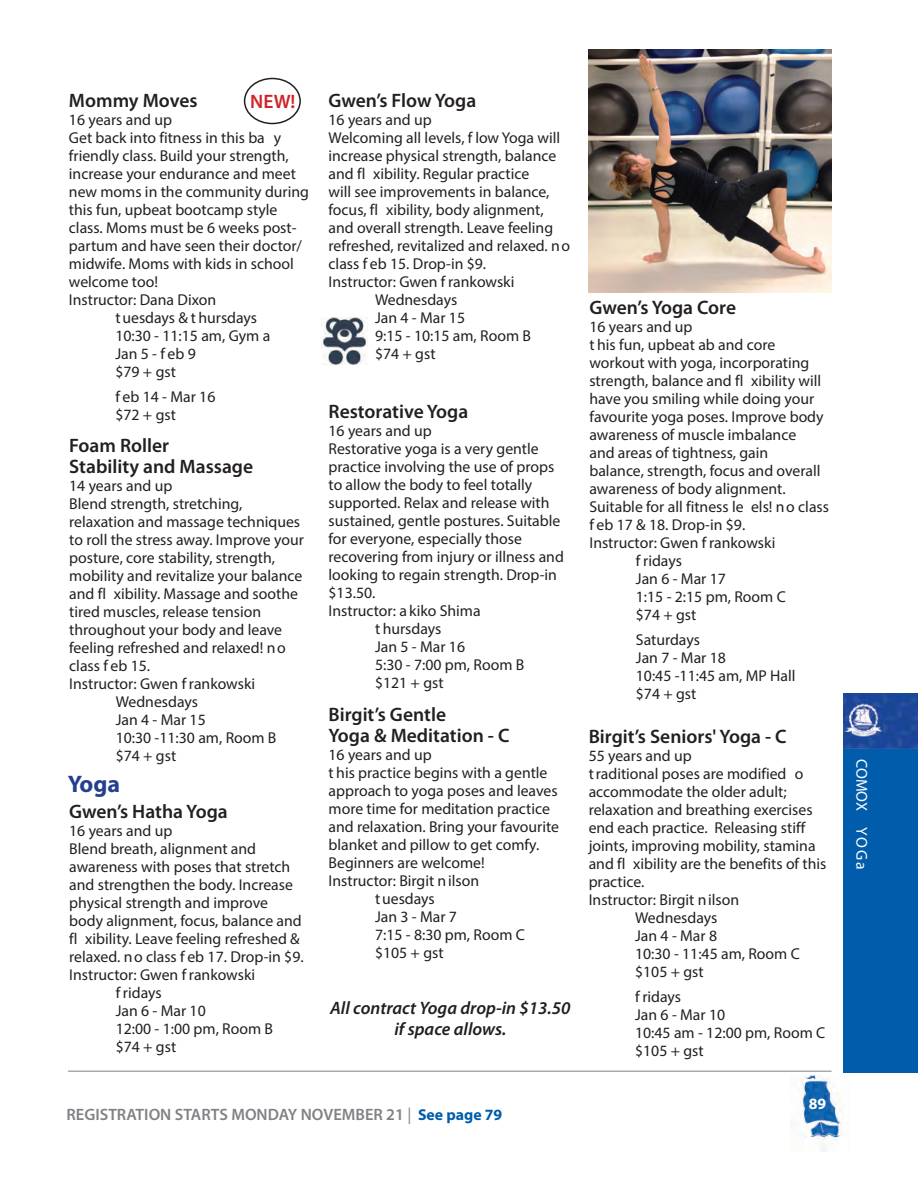
<style>
.page{position:relative;width:918px;height:1188px;background:#fff}
.page>*{position:absolute;margin:0;border:0;box-sizing:border-box;transform-origin:0 0}
.t1{font:700 24px "Myriad Pro";color:#253f8e}
.course_name{font:600 19.5px "Myriad Pro";color:#231f20}
.course_name-2{font:600 19.5px "Myriad Pro";color:#d1232a}
.Call-out_Text{font:italic 600 18px "Myriad Pro";color:#231f20}
.t2{font:600 16.5px "Myriad Pro";color:#808285}
.description{font:15.75px/18px "Myriad Pro";color:#231f20}
.date{font:15.75px "Myriad Pro";color:#231f20}
.t3{font:15.75px "Myriad Pro";color:#fff}
.description-2{font:700 15.75px "Myriad Pro";color:#fff}
.s1{font-weight:400}
.s2{font-weight:700;font-size:15.75px;color:#015dab}
</style>
<div class="page">
<hr style="left:68px;top:1071px;width:764px;height:1px;background:#808285">
<div style="left:843px;top:703px;width:75px;height:369px;background:#015dab"></div>
<img style="left:843px;top:693px;width:75px;height:55px">
<img style="left:800px;top:1076px;width:44px;height:76px">
<div style="left:244px;top:78px;width:57px;height:46px;border:2px solid #231f20;border-radius:50%"></div>
<img style="left:321px;top:318px;width:46px;height:46px">
<img style="left:589px;top:50px;width:242px;height:242px">
<p class="course_name" style="left:69px;top:88px;width:130px">Mommy Moves</p>
<p class="description" style="left:69px;top:110px;width:105px">16 years and up</p>
<p class="description" style="left:69px;top:128px;width:242px">Get back into fitness in this ba y friendly class. Build your strength, increase your endurance and meet new moms in the community during this fun, upbeat bootcamp style class. Moms must be 6 weeks post&shy;partum and have seen their doctor/ midwife. Moms with kids in school welcome too!</p>
<p class="description" style="left:69px;top:290px;width:149px">Instructor: Dana Dixon</p>
<p class="date" style="left:115px;top:308px;width:143px">T uesdays &amp; T hursdays</p>
<p class="date" style="left:115px;top:326px;width:155px">10:30 - 11:15 am, Gym A</p>
<p class="date" style="left:115px;top:344px;width:82px">Jan 5 - F eb 9</p>
<p class="date" style="left:115px;top:362px;width:62px">$79 + gst</p>
<p class="date" style="left:115px;top:387px;width:102px">F eb 14 - Mar 16</p>
<p class="date" style="left:115px;top:405px;width:62px">$72 + gst</p>
<p class="course_name-2" style="left:250px;top:89px;width:47px">NEW!</p>
<p class="course_name" style="left:69px;top:433px;width:102px">Foam Roller</p>
<p class="course_name" style="left:69px;top:454px;width:185px">Stability and Massage</p>
<p class="description" style="left:69px;top:476px;width:105px">14 years and up</p>
<p class="description" style="left:69px;top:494px;width:236px">Blend strength, stretching, relaxation and massage techniques to roll the stress away. Improve your posture, core stability, strength, mobility and revitalize your balance and fl xibility. Massage and soothe tired muscles, release tension throughout your body and leave feeling refreshed and relaxed! N o class F eb 15.</p>
<p class="description" style="left:69px;top:674px;width:188px">Instructor: Gwen F rankowski</p>
<p class="date" style="left:116px;top:692px;width:84px">Wednesdays</p>
<p class="date" style="left:116px;top:710px;width:92px">Jan 4 - Mar 15</p>
<p class="date" style="left:116px;top:728px;width:162px">10:30 -11:30 am, Room B</p>
<p class="date" style="left:116px;top:746px;width:62px">$74 + gst</p>
<p class="t1" style="left:68px;top:769px;width:54px">Yoga</p>
<p class="course_name" style="left:69px;top:799px;width:160px">Gwen’s Hatha Yoga</p>
<p class="description" style="left:69px;top:822px;width:105px">16 years and up</p>
<p class="description" style="left:69px;top:840px;width:236px">Blend breath, alignment and awareness with poses that stretch and strengthen the body. Increase physical strength and improve body alignment, focus, balance and fl xibility. Leave feeling refreshed &amp; relaxed. N o class F eb 17. Drop-in $9.</p>
<p class="description" style="left:69px;top:966px;width:188px">Instructor: Gwen F rankowski</p>
<p class="date" style="left:116px;top:983px;width:48px">F ridays</p>
<p class="date" style="left:116px;top:1001px;width:92px">Jan 6 - Mar 10</p>
<p class="date" style="left:116px;top:1019px;width:159px">12:00 - 1:00 pm, Room B</p>
<p class="date" style="left:116px;top:1037px;width:62px">$74 + gst</p>
<p class="course_name" style="left:329px;top:88px;width:149px">Gwen’s Flow Yoga</p>
<p class="description" style="left:329px;top:110px;width:105px">16 years and up</p>
<p class="description" style="left:329px;top:128px;width:243px">Welcoming all levels, F low Yoga will increase physical strength, balance and fl xibility. Regular practice<br>will see improvements in balance, focus, fl xibility, body alignment, and overall strength. Leave feeling refreshed, revitalized and relaxed. N o class F eb 15. Drop-in $9.</p>
<p class="description" style="left:329px;top:272px;width:188px">Instructor: Gwen F rankowski</p>
<p class="date" style="left:375px;top:290px;width:84px">Wednesdays</p>
<p class="date" style="left:375px;top:308px;width:92px">Jan 4 - Mar 15</p>
<p class="date" style="left:375px;top:326px;width:158px">9:15 - 10:15 am, Room B</p>
<p class="date" style="left:375px;top:344px;width:62px">$74 + gst</p>
<p class="course_name" style="left:329px;top:399px;width:141px">Restorative Yoga</p>
<p class="description" style="left:329px;top:421px;width:105px">16 years and up</p>
<p class="description" style="left:329px;top:439px;width:237px">Restorative yoga is a very gentle practice involving the use of props to allow the body to feel totally supported. Relax and release with sustained, gentle postures. Suitable for everyone, especially those recovering from injury or illness and looking to regain strength. Drop-in $13.50.</p>
<p class="description" style="left:329px;top:601px;width:154px">Instructor: A kiko Shima</p>
<p class="date" style="left:375px;top:619px;width:68px">T hursdays</p>
<p class="date" style="left:375px;top:637px;width:92px">Jan 5 - Mar 16</p>
<p class="date" style="left:375px;top:655px;width:151px">5:30 - 7:00 pm, Room B</p>
<p class="date" style="left:375px;top:673px;width:70px">$121 + gst</p>
<p class="course_name" style="left:329px;top:703px;width:119px">Birgit’s Gentle</p>
<p class="course_name" style="left:329px;top:724px;width:183px">Yoga &amp; Meditation - C</p>
<p class="description" style="left:329px;top:746px;width:105px">16 years and up</p>
<p class="description" style="left:329px;top:764px;width:232px">T his practice begins with a gentle approach to yoga poses and leaves more time for meditation practice and relaxation. Bring your favourite blanket and pillow to get comfy.<br>Beginners are welcome!</p>
<p class="description" style="left:329px;top:872px;width:152px">Instructor: Birgit N ilson</p>
<p class="date" style="left:375px;top:889px;width:61px">T uesdays</p>
<p class="date" style="left:375px;top:907px;width:84px">Jan 3 - Mar 7</p>
<p class="date" style="left:375px;top:925px;width:151px">7:15 - 8:30 pm, Room C</p>
<p class="date" style="left:375px;top:943px;width:70px">$105 + gst</p>
<p class="Call-out_Text" style="left:330px;top:997px;width:242px">All contract Yoga drop-in $13.50</p>
<p class="Call-out_Text" style="left:394px;top:1018px;width:114px">if space allows.</p>
<p class="t2" style="left:67px;top:1104px;width:437px">REGISTRATION STARTS MONDAY NOVEMBER 21 <span class="s1">|</span> <span class="s2">See page 79</span></p>
<p class="course_name" style="left:589px;top:295px;width:148px">Gwen’s Yoga Core</p>
<p class="description" style="left:589px;top:318px;width:105px">16 years and up</p>
<p class="description" style="left:589px;top:336px;width:241px">T his fun, upbeat ab and core workout with yoga, incorporating strength, balance and fl xibility will have you smiling while doing your favourite yoga poses. Improve body awareness of muscle imbalance<br>and areas of tightness, gain<br>balance, strength, focus and overall awareness of body alignment.<br>Suitable for all fitness le els! N o class<br>F eb 17 &amp; 18. Drop-in $9.</p>
<p class="description" style="left:589px;top:534px;width:188px">Instructor: Gwen F rankowski</p>
<p class="date" style="left:636px;top:551px;width:48px">F ridays</p>
<p class="date" style="left:636px;top:569px;width:92px">Jan 6 - Mar 17</p>
<p class="date" style="left:636px;top:587px;width:151px">1:15 - 2:15 pm, Room C</p>
<p class="date" style="left:636px;top:605px;width:62px">$74 + gst</p>
<p class="date" style="left:636px;top:630px;width:66px">Saturdays</p>
<p class="date" style="left:636px;top:648px;width:92px">Jan 7 - Mar 18</p>
<p class="date" style="left:636px;top:666px;width:161px">10:45 -11:45 am, MP Hall</p>
<p class="date" style="left:636px;top:684px;width:62px">$74 + gst</p>
<p class="course_name" style="left:589px;top:725px;width:200px">Birgit’s Seniors' Yoga - C</p>
<p class="description" style="left:589px;top:747px;width:105px">55 years and up</p>
<p class="description" style="left:589px;top:765px;width:239px">T raditional poses are modified o accommodate the older adult; relaxation and breathing exercises end each practice. Releasing stiff joints, improving mobility, stamina and fl xibility are the benefits of this practice.</p>
<p class="description" style="left:589px;top:891px;width:152px">Instructor: Birgit N ilson</p>
<p class="date" style="left:635px;top:908px;width:84px">Wednesdays</p>
<p class="date" style="left:635px;top:926px;width:84px">Jan 4 - Mar 8</p>
<p class="date" style="left:635px;top:944px;width:166px">10:30 - 11:45 am, Room C</p>
<p class="date" style="left:635px;top:962px;width:70px">$105 + gst</p>
<p class="date" style="left:635px;top:987px;width:48px">F ridays</p>
<p class="date" style="left:635px;top:1005px;width:92px">Jan 6 - Mar 10</p>
<p class="date" style="left:635px;top:1023px;width:192px">10:45 am - 12:00 pm, Room C</p>
<p class="date" style="left:635px;top:1041px;width:70px">$105 + gst</p>
<p class="description-2" style="left:809px;top:1094px;width:19px">89</p>
<p class="t3" style="left:871px;top:759px;width:112px;rotate:90deg">COMOX Yog a</p>
</div>
